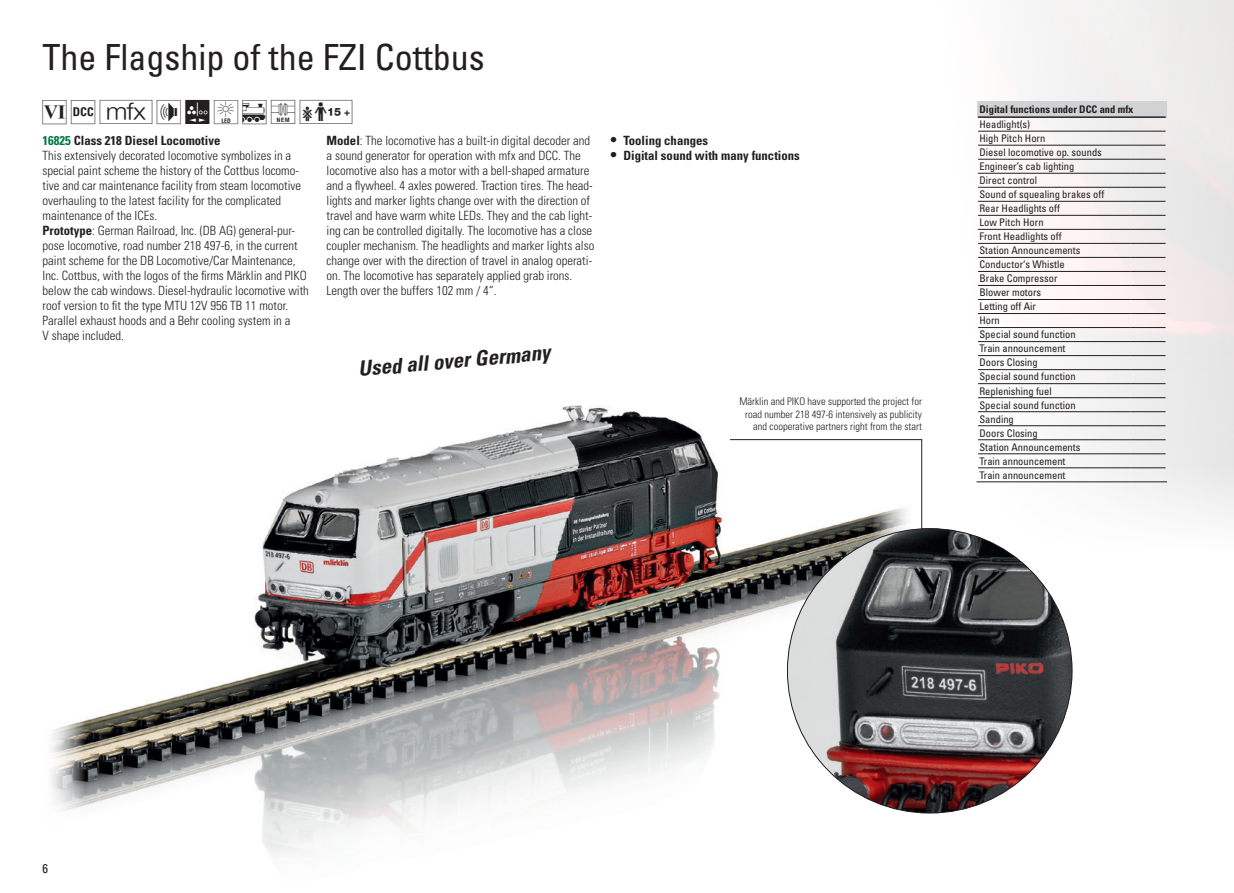
<style>
.page{position:relative;width:1234px;height:893px;background:#fff}
.page>*{position:absolute;margin:0;border:0;box-sizing:border-box;transform-origin:0 0}
.t1{font:condensed 36px "Univers LT Std";color:#231f20}
.t2{font:30px "Trix Piktos";color:#231f20}
.t3{font:italic 700 condensed 21px "Univers LT Std";color:#231f20}
.t4{font:300 condensed 12.75px/15px "Univers LT Std";color:#231f20}
.t5{font:300 condensed 12.75px/15px "Univers";color:#231f20}
.t6{font:700 condensed 12.75px "Univers LT Std";color:#231f20}
.t7{font:condensed 12.75px "Univers LT Std";color:#231f20}
.t8{font:condensed 10.5px/14.1px "Univers LT Std";color:#231f20}
.t9{font:300 condensed 10.5px/12.6px "Univers LT Std";color:#231f20;text-align:right}
.t10{font:700 condensed 10.5px "Univers LT Std";color:#231f20}
.s1{color:#007742}
.s2{font-weight:700}
.s3{font-size:15px}
</style>
<div class="page">
<img style="left:921px;top:0;width:312px;height:707px">
<img style="left:51px;top:405px;width:863px;height:449px">
<svg style="left:729px;top:439px;width:192px;height:94px"></svg>
<img style="left:787px;top:529px;width:284px;height:284px;border-radius:142px">
<div style="left:977px;top:101px;width:188px;height:16px;background:#d1d2d4"></div>
<hr style="left:977px;top:131px;width:152px;height:1px;background:#231f20">
<hr style="left:1129px;top:131px;width:36px;height:1px;background:#231f20">
<hr style="left:977px;top:145px;width:152px;height:1px;background:#231f20">
<hr style="left:1129px;top:145px;width:36px;height:1px;background:#231f20">
<hr style="left:977px;top:117px;width:152px;height:1px;background:#231f20">
<hr style="left:1129px;top:117px;width:36px;height:1px;background:#231f20">
<hr style="left:977px;top:159px;width:152px;height:1px;background:#231f20">
<hr style="left:1129px;top:159px;width:36px;height:1px;background:#231f20">
<hr style="left:977px;top:173px;width:152px;height:1px;background:#231f20">
<hr style="left:1129px;top:173px;width:36px;height:1px;background:#231f20">
<hr style="left:977px;top:187px;width:152px;height:1px;background:#231f20">
<hr style="left:1129px;top:187px;width:36px;height:1px;background:#231f20">
<hr style="left:977px;top:201px;width:152px;height:1px;background:#231f20">
<hr style="left:1129px;top:201px;width:36px;height:1px;background:#231f20">
<hr style="left:977px;top:215px;width:152px;height:1px;background:#231f20">
<hr style="left:1129px;top:215px;width:36px;height:1px;background:#231f20">
<hr style="left:977px;top:229px;width:152px;height:1px;background:#231f20">
<hr style="left:1129px;top:229px;width:36px;height:1px;background:#231f20">
<hr style="left:977px;top:243px;width:152px;height:1px;background:#231f20">
<hr style="left:1129px;top:243px;width:36px;height:1px;background:#231f20">
<hr style="left:977px;top:257px;width:152px;height:1px;background:#231f20">
<hr style="left:1129px;top:257px;width:36px;height:1px;background:#231f20">
<hr style="left:977px;top:271px;width:152px;height:1px;background:#231f20">
<hr style="left:1129px;top:271px;width:36px;height:1px;background:#231f20">
<hr style="left:977px;top:285px;width:152px;height:1px;background:#231f20">
<hr style="left:1129px;top:285px;width:36px;height:1px;background:#231f20">
<hr style="left:977px;top:299px;width:152px;height:1px;background:#231f20">
<hr style="left:1129px;top:299px;width:36px;height:1px;background:#231f20">
<hr style="left:977px;top:313px;width:152px;height:1px;background:#231f20">
<hr style="left:1129px;top:313px;width:36px;height:1px;background:#231f20">
<hr style="left:977px;top:327px;width:152px;height:1px;background:#231f20">
<hr style="left:1129px;top:327px;width:36px;height:1px;background:#231f20">
<hr style="left:977px;top:341px;width:152px;height:1px;background:#231f20">
<hr style="left:1129px;top:341px;width:36px;height:1px;background:#231f20">
<hr style="left:977px;top:355px;width:152px;height:1px;background:#231f20">
<hr style="left:1129px;top:355px;width:36px;height:1px;background:#231f20">
<hr style="left:977px;top:369px;width:152px;height:1px;background:#231f20">
<hr style="left:1129px;top:369px;width:36px;height:1px;background:#231f20">
<hr style="left:977px;top:383px;width:152px;height:1px;background:#231f20">
<hr style="left:1129px;top:383px;width:36px;height:1px;background:#231f20">
<hr style="left:977px;top:397px;width:152px;height:1px;background:#231f20">
<hr style="left:1129px;top:397px;width:36px;height:1px;background:#231f20">
<hr style="left:977px;top:411px;width:152px;height:1px;background:#231f20">
<hr style="left:1129px;top:411px;width:36px;height:1px;background:#231f20">
<hr style="left:977px;top:425px;width:152px;height:1px;background:#231f20">
<hr style="left:1129px;top:425px;width:36px;height:1px;background:#231f20">
<hr style="left:977px;top:439px;width:152px;height:1px;background:#231f20">
<hr style="left:1129px;top:439px;width:36px;height:1px;background:#231f20">
<hr style="left:977px;top:453px;width:152px;height:1px;background:#231f20">
<hr style="left:1129px;top:453px;width:36px;height:1px;background:#231f20">
<hr style="left:977px;top:468px;width:152px;height:1px;background:#231f20">
<hr style="left:1129px;top:468px;width:36px;height:1px;background:#231f20">
<hr style="left:976px;top:482px;width:153px;height:1px;background:#231f20">
<hr style="left:1129px;top:482px;width:37px;height:1px;background:#231f20">
<h1 class="t1" style="left:43px;top:35px;width:443px">The Flagship of the FZI Cottbus</h1>
<h2 class="t2" style="left:43px;top:96px;width:316px">_§`!P,Yï\</h2>
<p class="t10" style="left:979px;top:103px;width:156px">Digital functions under DCC and mfx</p>
<p class="t8" style="left:979px;top:117px;width:126px">Headlight(s)<br>High Pitch Horn<br>Diesel locomotive op. sounds<br>Engineer’s cab lighting<br>Direct control<br>Sound of squealing brakes off<br>Rear Headlights off<br>Low Pitch Horn<br>Front Headlights off<br>Station Announcements<br>Conductor‘s Whistle<br>Brake Compressor<br>Blower motors<br>Letting off Air<br>Horn<br>Special sound function<br>Train announcement<br>Doors Closing<br>Special sound function<br>Replenishing fuel<br>Special sound function<br>Sanding<br>Doors Closing<br>Station Announcements<br>Train announcement<br>Train announcement</p>
<p class="t6" style="left:43px;top:133px;width:179px"><span class="s1">16825</span> Class 218 Diesel Locomotive</p>
<p class="t4" style="left:326px;top:133px;width:269px"><span class="s2">Model</span>: The locomotive has a built-in digital decoder and a sound generator for operation with mfx and DCC. The locomotive also has a motor with a bell-shaped armature and a flywheel. 4 axles powered. Traction tires. The head&shy;lights and marker lights change over with the direction of travel and have warm white LEDs. They and the cab light&shy;ing can be controlled digitally. The locomotive has a close coupler mechanism. The headlights and marker lights also change over with the direction of travel in analog operati&shy;on. The locomotive has separately applied grab irons.<br>Length over the buffers 102 mm / 4“.</p>
<p class="t6" style="left:610px;top:133px;width:99px"><span class="s3">•</span> Tooling changes</p>
<p class="t5" style="left:43px;top:148px;width:250px">This extensively decorated locomotive symbolizes in a</p>
<p class="t6" style="left:610px;top:148px;width:191px"><span class="s3">•</span> Digital sound with many functions</p>
<p class="t5" style="left:43px;top:163px;width:260px">special paint scheme the history of the Cottbus locomo&shy;tive and car maintenance facility from steam locomotive overhauling to the latest facility for the complicated maintenance of the ICEs.</p>
<p class="t4" style="left:43px;top:223px;width:268px"><span class="s2">Prototype</span>: German Railroad, Inc. (DB AG) general-pur&shy;pose locomotive, road number 218 497-6, in the current paint scheme for the DB Locomotive/Car Maintenance, Inc. Cottbus, with the logos of the firms Märklin and PIKO below the cab windows. Diesel-hydraulic locomotive with roof version to fit the type MTU 12V 956 TB 11 motor.<br>Parallel exhaust hoods and a Behr cooling system in a<br>V shape included.</p>
<h3 class="t3" style="left:357px;top:356px;width:194px;rotate:-5deg">Used all over Germany</h3>
<p class="t9" style="left:739px;top:395px;width:184px">Märklin and PIKO have supported the project for road number 218 497-6 intensively as publicity and cooperative partners right from the start</p>
<p class="t7" style="left:43px;top:861px;width:7px">6</p>
</div>
